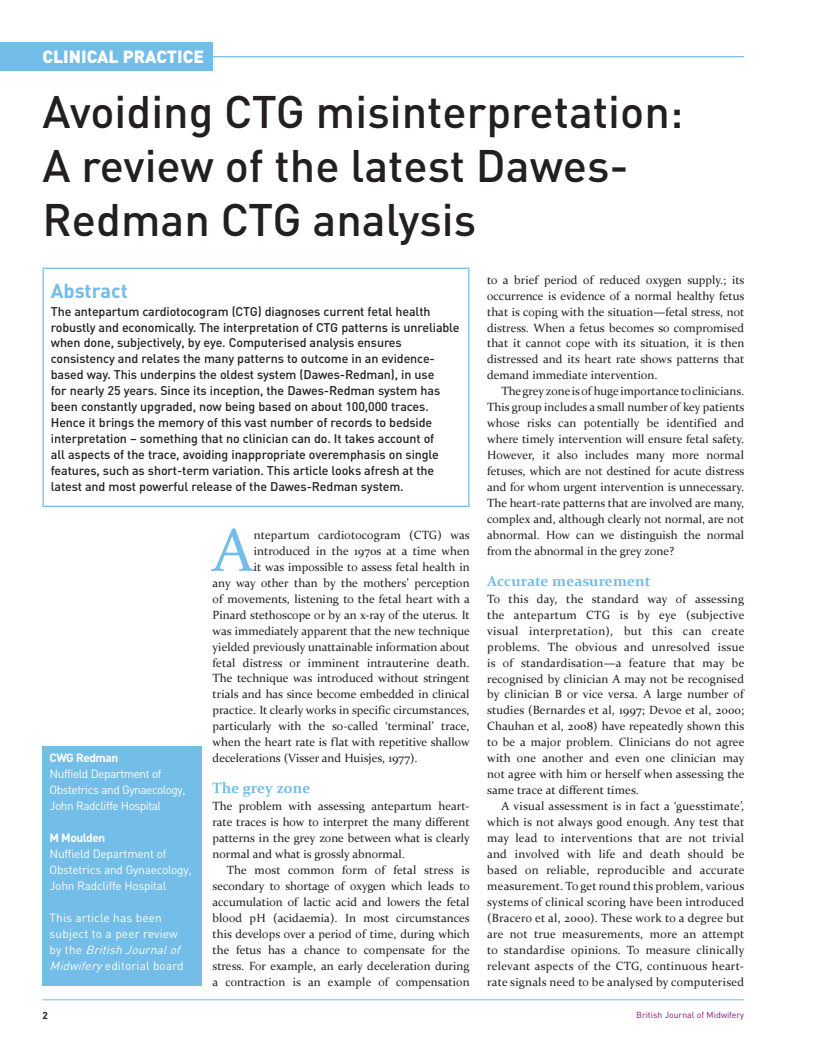
<style>
.page{position:relative;width:815px;height:1053px;background:#fff}
.page>*{position:absolute;margin:0;border:0;box-sizing:border-box;transform-origin:0 0}
.Body_first_para_BJM{font:61.25px "Constantia";color:#73bde9}
.Headline_feature_BJM{font:500 45px/54px "DIN";color:#231f20}
.Box_header_BJM{font:700 20px "DIN";color:#73bde9}
.Top_strap_BJM{font:900 17.5px "DIN";color:#fff}
.Sub_head_A_BJM{font:700 15px "Constantia";color:#73bde9}
.Abstract_text_no_ind{font:500 12.5px/16px "DIN";letter-spacing:-.01em;color:#231f20}
.Body_text_BJM{font:11.88px/16px "Constantia";color:#231f20;text-align:justify}
.Body_no_indent_BJM{font:11.88px/16px "Constantia";color:#231f20;text-align:justify}
.Body_first_para_BJM-2{font:11.88px "Constantia";color:#231f20}
.Author_name_BJM{font:11.88px/16px "DIN";letter-spacing:.01em;color:#fff}
.Author_name_BJM-2{font:11.88px/16px "DIN";letter-spacing:-.04em;color:#fff}
.Author_name_BJM-3{font:11.88px/16px "DIN";letter-spacing:-.02em;color:#fff}
.Author_name_BJM-4{font:700 11.88px "DIN";letter-spacing:-.04em;color:#fff}
.t1{font:700 10px "DIN";color:#231f20}
.t2{font:8.75px "DIN";color:#881277}
.s1{font-style:italic}
</style>
<div class="page">
<hr style="left:43px;top:999px;width:701px;height:1px;background:#73bde9">
<hr style="left:43px;top:56px;width:701px;height:1px;background:#73bde9">
<div style="left:0;top:43px;width:213px;height:28px;background:#73bde9"></div>
<div style="left:43px;top:268px;width:426px;height:239px;border:1px solid #73bde9"></div>
<div style="left:43px;top:746px;width:159px;height:239px;background:#73bde9"></div>
<p class="Top_strap_BJM" style="left:43px;top:45px;width:163px">CLINICAL PRACTICE</p>
<p class="Headline_feature_BJM" style="left:43px;top:84px;width:642px">Avoiding CTG misinterpretation:<br>A review of the latest Dawes-<br>Redman CTG analysis</p>
<p class="Box_header_BJM" style="left:51px;top:278px;width:79px">Abstract</p>
<p class="Abstract_text_no_ind" style="left:51px;top:302px;width:410px">The antepartum cardiotocogram (CTG) diagnoses current fetal health robustly and economically. The interpretation of CTG patterns is unreliable when done, subjectively, by eye. Computerised analysis ensures consistency and relates the many patterns to outcome in an evidence&shy;based way. This underpins the oldest system (Dawes-Redman), in use<br>for nearly 25 years. Since its inception, the Dawes-Redman system has been constantly upgraded, now being based on about 100,000 traces.<br>Hence it brings the memory of this vast number of records to bedside interpretation – something that no clinician can do. It takes account of<br>all aspects of the trace, avoiding inappropriate overemphasis on single features, such as short-term variation. This article looks afresh at the latest and most powerful release of the Dawes-Redman system.</p>
<p class="Author_name_BJM-4" style="left:50px;top:750px;width:70px">CWG Redman</p>
<p class="Author_name_BJM-2" style="left:50px;top:765px;width:137px">Nuffield Department of<br>Obstetrics and Gynaecology,<br>John Radcliffe Hospital</p>
<p class="Author_name_BJM-4" style="left:50px;top:829px;width:57px">M Moulden</p>
<p class="Author_name_BJM-3" style="left:50px;top:845px;width:144px">Nuffield Department of<br>Obstetrics and Gynaecology,<br>John Radcliffe Hospital</p>
<p class="Author_name_BJM" style="left:50px;top:909px;width:136px">This article has been subject to a peer review b y t h e <span class="s1">BritishJournalof<br>Midwifery</span>editorial board</p>
<p class="Body_first_para_BJM" style="left:213px;top:508px;width:43px">A</p>
<p class="Body_first_para_BJM-2" style="left:254px;top:526px;width:217px">ntepartum cardiotocogram (CTG) was</p>
<p class="Body_first_para_BJM-2" style="left:254px;top:542px;width:217px">introduced in the 1970s at a time when</p>
<p class="Body_first_para_BJM-2" style="left:254px;top:558px;width:217px">it was impossible to assess fetal health in</p>
<p class="Body_first_para_BJM-2" style="left:213px;top:574px;width:259px">any way other than by the mothers’ perception</p>
<p class="Body_first_para_BJM-2" style="left:213px;top:590px;width:259px">of movements, listening to the fetal heart with a</p>
<p class="Body_first_para_BJM-2" style="left:213px;top:606px;width:259px">Pinard stethoscope or by an x-ray of the uterus. It</p>
<p class="Body_first_para_BJM-2" style="left:213px;top:622px;width:259px">was immediately apparent that the new technique</p>
<p class="Body_first_para_BJM-2" style="left:213px;top:638px;width:259px">yielded previously unattainable information about</p>
<p class="Body_first_para_BJM-2" style="left:213px;top:654px;width:258px">fetal distress or imminent intrauterine death.</p>
<p class="Body_first_para_BJM-2" style="left:213px;top:670px;width:259px">The technique was introduced without stringent</p>
<p class="Body_first_para_BJM-2" style="left:213px;top:686px;width:258px">trials and has since become embedded in clinical</p>
<p class="Body_first_para_BJM-2" style="left:213px;top:702px;width:258px">practice. It clearly works in specific circumstances,</p>
<p class="Body_first_para_BJM-2" style="left:213px;top:718px;width:258px">particularly with the so-called ‘terminal’ trace,</p>
<p class="Body_first_para_BJM-2" style="left:213px;top:734px;width:259px">when the heart rate is flat with repetitive shallow</p>
<p class="Body_first_para_BJM-2" style="left:213px;top:750px;width:206px">decelerations (Visser and Huisjes, 1977).</p>
<p class="Sub_head_A_BJM" style="left:213px;top:777px;width:99px">The grey zone</p>
<p class="Body_no_indent_BJM" style="left:213px;top:797px;width:259px">The problem with assessing antepartum heart&shy;rate traces is how to interpret the many different patterns in the grey zone between what is clearly normal and what is grossly abnormal.</p>
<p class="Body_text_BJM" style="left:213px;top:861px;width:259px;text-indent:14px">The most common form of fetal stress is secondary to shortage of oxygen which leads to accumulation of lactic acid and lowers the fetal blood pH (acidaemia). In most circumstances this develops over a period of time, during which the fetus has a chance to compensate for the stress. For example, an early deceleration during a contraction is an example of compensation</p>
<p class="Body_text_BJM" style="left:487px;top:271px;width:259px">to a brief period of reduced oxygen supply.; its occurrence is evidence of a normal healthy fetus that is coping with the situation—fetal stress, not distress. When a fetus becomes so compromised that it cannot cope with its situation, it is then distressed and its heart rate shows patterns that demand immediate intervention.</p>
<p class="Body_text_BJM" style="left:487px;top:383px;width:259px;text-indent:14px">The grey zone is of huge importance to clinicians.<br>This group includes a small number of key patients whose risks can potentially be identified and where timely intervention will ensure fetal safety.<br>However, it also includes many more normal fetuses, which are not destined for acute distress and for whom urgent intervention is unnecessary.<br>The heart-rate patterns that are involved are many, complex and, although clearly not normal, are not abnormal. How can we distinguish the normal from the abnormal in the grey zone?</p>
<p class="Sub_head_A_BJM" style="left:487px;top:570px;width:165px">Accurate measurement</p>
<p class="Body_no_indent_BJM" style="left:487px;top:590px;width:259px">To this day, the standard way of assessing the antepartum CTG is by eye (subjective visual interpretation), but this can create problems. The obvious and unresolved issue is of standardisation—a feature that may be recognised by clinician A may not be recognised by clinician B or vice versa. A large number of studies (Bernardes et al, 1997; Devoe et al, 2000; Chauhan et al, 2008) have repeatedly shown this to be a major problem. Clinicians do not agree with one another and even one clinician may not agree with him or herself when assessing the same trace at different times.</p>
<p class="Body_text_BJM" style="left:487px;top:797px;width:259px;text-indent:14px">A visual assessment is in fact a ‘guesstimate’, which is not always good enough. Any test that may lead to interventions that are not trivial and involved with life and death should be based on reliable, reproducible and accurate measurement. To get round this problem, various systems of clinical scoring have been introduced (Bracero et al, 2000). These work to a degree but are not true measurements, more an attempt to standardise opinions. To measure clinically relevant aspects of the CTG, continuous heart&shy;rate signals need to be analysed by computerised</p>
<p class="t1" style="left:43px;top:1008px;width:7px">2</p>
<p class="t2" style="left:636px;top:1008px;width:109px">British Journal of Midwifery</p>
</div>
